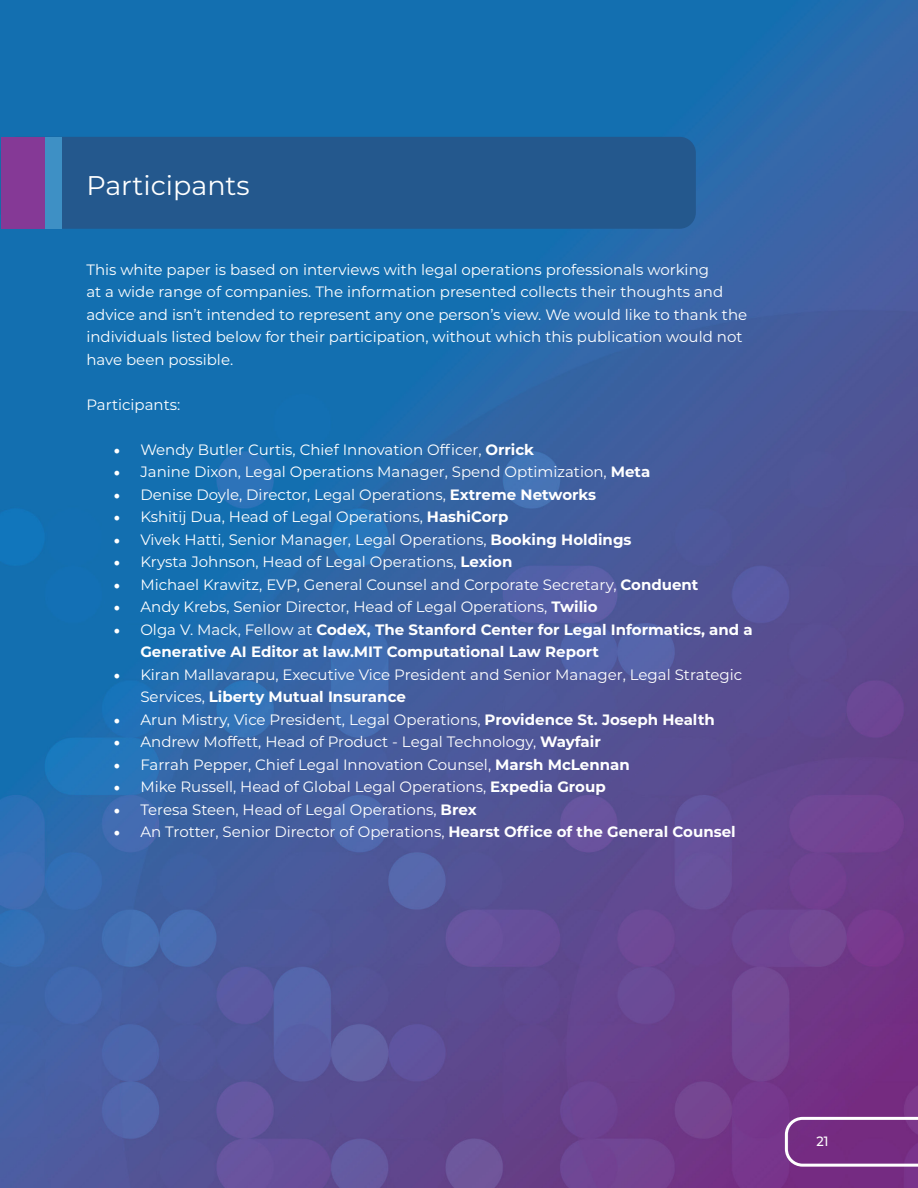
<style>
.page{position:relative;width:918px;height:1188px;background:#fff}
.page>*{position:absolute;margin:0;border:0;box-sizing:border-box;transform-origin:0 0}
.t1{font:27px "Montserrat";color:#fff}
.t2{font:15px/22.5px "Montserrat";color:#fff}
.t3{font:700 15px/22.5px "Montserrat";color:#fff}
.t4{font:500 13.5px "Montserrat";color:#fff;scale:.95 1}
.s1{font-family:"Minion Pro";font-size:18px}
.s2{font-weight:700}
.s3{font-family:"Minion Pro";font-weight:400;font-size:18px}
.s4{font-weight:400}
</style>
<div class="page">
<img style="left:0;top:0;width:918px;height:1188px">
<svg style="left:785px;top:1117px;width:133px;height:50px;background:#874792"></svg>
<div style="left:1px;top:137px;width:695px;height:92px;background:#24588d;border-radius:16px"></div>
<div style="left:1px;top:137px;width:44px;height:92px;background:#853996"></div>
<div style="left:45px;top:137px;width:17px;height:92px;background:#3e90c5"></div>
<p class="t1" style="left:86px;top:167px;width:165px">Participants</p>
<p class="t2" style="left:86px;top:258px;width:662px">This white paper is based on interviews with legal operations professionals working<br>at a wide range of companies. The information presented collects their thoughts and advice and isn’t intended to represent any one person’s view. We would like to thank the individuals listed below for their participation, without which this publication would not have been possible.</p>
<p class="t2" style="left:86px;top:393px;width:95px">Participants:</p>
<p class="t2" style="left:113px;top:438px;width:422px"><span class="s1">•</span> Wendy Butler Curtis, Chief Innovation Officer, <span class="s2">Orrick</span></p>
<p class="t2" style="left:113px;top:460px;width:538px"><span class="s1">•</span> Janine Dixon, Legal Operations Manager, Spend Optimization, <span class="s2">Meta</span></p>
<p class="t2" style="left:113px;top:483px;width:484px"><span class="s1">•</span> Denise Doyle, Director, Legal Operations, <span class="s2">Extreme Networks</span></p>
<p class="t2" style="left:113px;top:505px;width:397px"><span class="s1">•</span> Kshitij Dua, Head of Legal Operations, <span class="s2">HashiCorp</span></p>
<p class="t2" style="left:113px;top:528px;width:520px"><span class="s1">•</span> Vivek Hatti, Senior Manager, Legal Operations, <span class="s2">Booking Holdings</span></p>
<p class="t2" style="left:113px;top:550px;width:401px"><span class="s1">•</span> Krysta Johnson, Head of Legal Operations, <span class="s2">Lexion</span></p>
<p class="t2" style="left:113px;top:573px;width:587px"><span class="s1">•</span> Michael Krawitz, EVP, General Counsel and Corporate Secretary, <span class="s2">Conduent</span></p>
<p class="t2" style="left:113px;top:595px;width:486px"><span class="s1">•</span> Andy Krebs, Senior Director, Head of Legal Operations, <span class="s2">Twilio</span></p>
<p class="t3" style="left:140px;top:618px;width:614px;text-indent:-27px"><span class="s3">•</span> <span class="s4">Olga V. Mack, Fellow at</span> CodeX, The Stanford Center for Legal Informatics, and a<br>Generative AI Editor at law.MIT Computational Law Report</p>
<p class="t2" style="left:140px;top:663px;width:603px;text-indent:-27px"><span class="s1">•</span> Kiran Mallavarapu, Executive Vice President and Senior Manager, Legal Strategic<br>Services, <span class="s2">Liberty Mutual Insurance</span></p>
<p class="t2" style="left:113px;top:708px;width:603px"><span class="s1">•</span> Arun Mistry, Vice President, Legal Operations, <span class="s2">Providence St. Joseph Health</span></p>
<p class="t2" style="left:113px;top:730px;width:489px"><span class="s1">•</span> Andrew Moffett, Head of Product - Legal Technology, <span class="s2">Wayfair</span></p>
<p class="t2" style="left:113px;top:753px;width:518px"><span class="s1">•</span> Farrah Pepper, Chief Legal Innovation Counsel, <span class="s2">Marsh McLennan</span></p>
<p class="t2" style="left:113px;top:775px;width:494px"><span class="s1">•</span> Mike Russell, Head of Global Legal Operations, <span class="s2">Expedia Group</span></p>
<p class="t2" style="left:113px;top:798px;width:365px"><span class="s1">•</span> Teresa Steen, Head of Legal Operations, <span class="s2">Brex</span></p>
<p class="t2" style="left:113px;top:820px;width:624px"><span class="s1">•</span> An Trotter, Senior Director of Operations, <span class="s2">Hearst Office of the General Counsel</span></p>
<p class="t4" style="left:816px;top:1132px;width:14px">21</p>
</div>
